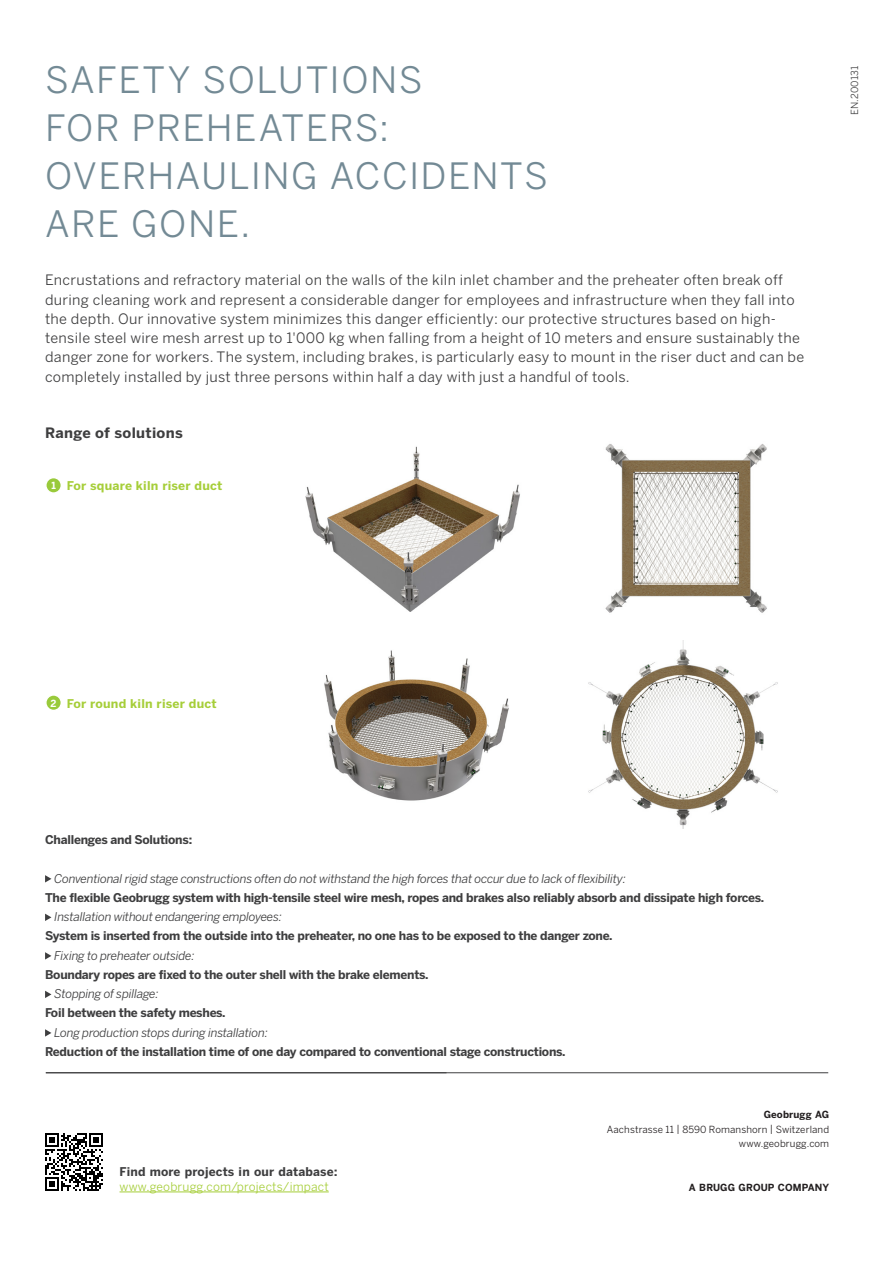
<style>
.page{position:relative;width:893px;height:1263px;background:#fff}
.page>*{position:absolute;margin:0;border:0;box-sizing:border-box;transform-origin:0 0}
.t1{font:36px/48.2px "Benton Sans";letter-spacing:.035em;color:#738a95}
.t2{font:14.25px/19.2px "Benton Sans";letter-spacing:.02em;color:#3e3e3f}
.t3{font:700 14.25px "Benton Sans";letter-spacing:.02em;color:#3e3e3f}
.t4{font:700 12px "Benton Sans";letter-spacing:-.02em;color:#3e3e3f}
.t5{font:italic 12px "Benton Sans";letter-spacing:-.02em;color:#3e3e3f}
.t6{font:700 12px "Benton Sans";letter-spacing:.02em;color:#a6ce39}
.t7{font:12px "Benton Sans";letter-spacing:.015em;color:#a6ce39}
.t8{font:700 12px "Benton Sans";letter-spacing:.015em;color:#3e3e3f}
.t9{font:9.75px/14.4px "Benton Sans";letter-spacing:.01em;color:#231f20;text-align:right}
.t10{font:700 9.75px "Benton Sans";letter-spacing:.01em;color:#231f20}
.t11{font:9.75px "Benton Sans";letter-spacing:.01em;color:#3e3e3f}
.t12{font:700 9.75px "Benton Sans";color:#fff}
</style>
<div class="page">
<hr style="left:46px;top:1072px;width:782px;height:1px;background:#3e3e3f">
<img style="left:605px;top:444px;width:162px;height:169px">
<img style="left:588px;top:640px;width:190px;height:188px">
<img style="left:305px;top:446px;width:215px;height:165px">
<img style="left:324px;top:650px;width:185px;height:151px">
<div style="left:46px;top:478px;width:15px;height:15px;background:#99ca3b;border-radius:50%"></div>
<div style="left:45px;top:477px;width:17px;height:17px;border:2px solid #fff;border-radius:50%"></div>
<div style="left:46px;top:695px;width:15px;height:15px;background:#99ca3b;border-radius:50%"></div>
<div style="left:45px;top:694px;width:17px;height:17px;border:2px solid #fff;border-radius:50%"></div>
<svg style="left:45px;top:875px;width:6px;height:7px"></svg>
<svg style="left:45px;top:914px;width:6px;height:7px"></svg>
<svg style="left:45px;top:952px;width:6px;height:7px"></svg>
<svg style="left:45px;top:991px;width:6px;height:7px"></svg>
<svg style="left:45px;top:1029px;width:6px;height:7px"></svg>
<svg style="left:45px;top:1133px;width:58px;height:57px"></svg>
<hr style="left:120px;top:1191px;width:209px;height:1px;background:#a6ce39">
<h1 class="t1" style="left:45px;top:55px;width:504px">SAFETY SOLUTIONS<br>FOR PREHEATERS:<br>OVERHAULING ACCIDENTS<br>ARE GONE.</h1>
<p class="t2" style="left:45px;top:270px;width:761px">Encrustations and refractory material on the walls of the kiln inlet chamber and the preheater often break off during cleaning work and represent a considerable danger for employees and infrastructure when they fall into the depth. Our innovative system minimizes this danger efficiently: our protective structures based on high&shy;tensile steel wire mesh arrest up to 1'000 kg when falling from a height of 10 meters and ensure sustainably the danger zone for workers. The system, including brakes, is particularly easy to mount in the riser duct and can be completely installed by just three persons within half a day with just a handful of tools.</p>
<p class="t3" style="left:45px;top:425px;width:139px">Range of solutions</p>
<p class="t12" style="left:51px;top:480px;width:6px">1</p>
<p class="t6" style="left:67px;top:479px;width:157px">For square kiln riser duct</p>
<p class="t11" style="left:849px;top:115px;width:50px;rotate:-90deg">EN.200131</p>
<p class="t12" style="left:51px;top:697px;width:7px">2</p>
<p class="t6" style="left:67px;top:696px;width:151px">For round kiln riser duct</p>
<p class="t4" style="left:45px;top:832px;width:149px">Challenges and Solutions:</p>
<p class="t5" style="left:54px;top:871px;width:573px">Conventional rigid stage constructions often do not withstand the high forces that occur due to lack of flexibility:</p>
<p class="t4" style="left:45px;top:890px;width:721px">The flexible Geobrugg system with high-tensile steel wire mesh, ropes and brakes also reliably absorb and dissipate high forces.</p>
<p class="t5" style="left:54px;top:910px;width:229px">Installation without endangering employees:</p>
<p class="t4" style="left:45px;top:929px;width:569px">System is inserted from the outside into the preheater, no one has to be exposed to the danger zone.</p>
<p class="t5" style="left:54px;top:948px;width:142px">Fixing to preheater outside:</p>
<p class="t4" style="left:45px;top:967px;width:385px">Boundary ropes are fixed to the outer shell with the brake elements.</p>
<p class="t5" style="left:54px;top:987px;width:106px">Stopping of spillage:</p>
<p class="t4" style="left:45px;top:1006px;width:182px">Foil between the safety meshes.</p>
<p class="t5" style="left:54px;top:1025px;width:215px">Long production stops during installation:</p>
<p class="t4" style="left:45px;top:1044px;width:522px">Reduction of the installation time of one day compared to conventional stage constructions.</p>
<p class="t8" style="left:120px;top:1164px;width:220px">Find more projects in our database:</p>
<p class="t7" style="left:120px;top:1179px;width:211px">www.geobrugg.com/projects/impact</p>
<p class="t10" style="left:764px;top:1109px;width:67px">Geobrugg AG</p>
<p class="t9" style="left:607px;top:1122px;width:224px">Aachstrasse 11 | 8590 Romanshorn | Switzerland www.geobrugg.com</p>
<p class="t10" style="left:689px;top:1181px;width:142px">A BRUGG GROUP COMPANY</p>
</div>
